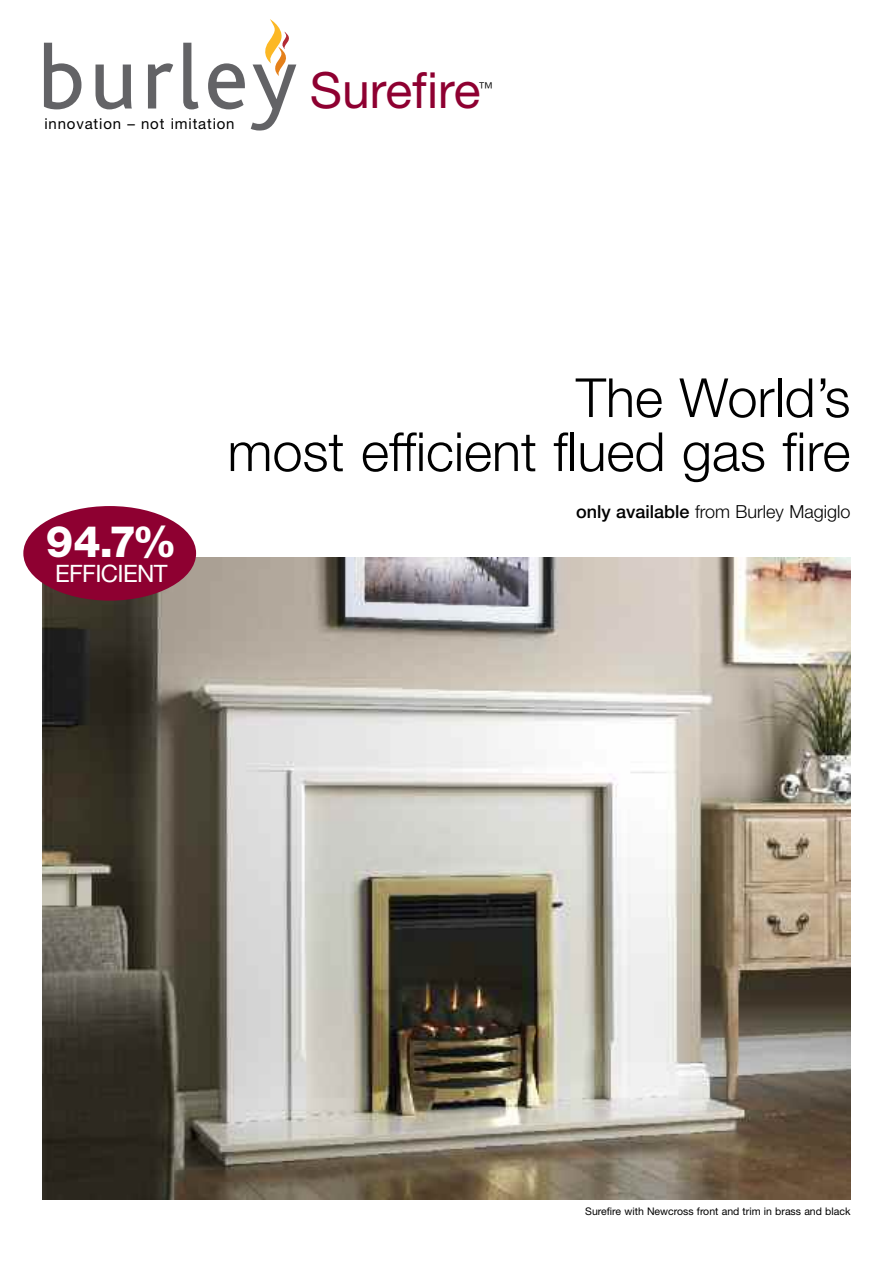
<style>
.page{position:relative;width:893px;height:1263px;background:#fff}
.page>*{position:absolute;margin:0;border:0;box-sizing:border-box;transform-origin:0 0}
.t1{font:300 54px/54px "Helvetica Neue";color:#000;text-align:right}
.t2{font:49.8px "Helvetica Neue";color:#8e0031}
.t3{font:800 43.5px "Helvetica Neue";color:#fff}
.t4{font:24px "Helvetica Neue";letter-spacing:-.03em;color:#fff}
.t5{font:300 18px "Helvetica Neue";color:#000}
.t6{font:15px "Helvetica Neue";letter-spacing:.055em;color:#000}
.t7{font:300 15px "Helvetica Neue";color:#000}
.t8{font:10.5px "Helvetica Neue";color:#000}
.s1{font-weight:500}
</style>
<div class="page">
<img style="left:43px;top:557px;width:807px;height:642px">
<svg style="left:44px;top:43px;width:37px;height:66px"></svg>
<svg style="left:96px;top:65px;width:36px;height:44px"></svg>
<svg style="left:148px;top:63px;width:25px;height:45px"></svg>
<svg style="left:183px;top:43px;width:15px;height:66px"></svg>
<svg style="left:208px;top:63px;width:37px;height:46px"></svg>
<svg style="left:251px;top:19px;width:45px;height:112px"></svg>
<div style="left:23px;top:506px;width:173px;height:95px;background:#8e0031;border-radius:50%"></div>
<h3 class="t6" style="left:44px;top:119px;width:192px">innovation – not imitation</h3>
<h2 class="t2" style="left:310px;top:73px;width:172px">Surefire</h2>
<h3 class="t7" style="left:478px;top:83px;width:16px">™</h3>
<h1 class="t1" style="left:228px;top:376px;width:624px">The World’s<br>most efficient flued gas fire</h1>
<h3 class="t3" style="left:46px;top:526px;width:132px">94.7%</h3>
<h3 class="t4" style="left:55px;top:565px;width:114px">EFFICIENT</h3>
<h3 class="t5" style="left:576px;top:505px;width:276px"><span class="s1">only available</span> from Burley Magiglo</h3>
<p class="t8" style="left:585px;top:1207px;width:267px">Surefire with Newcross front and trim in brass and black</p>
</div>
